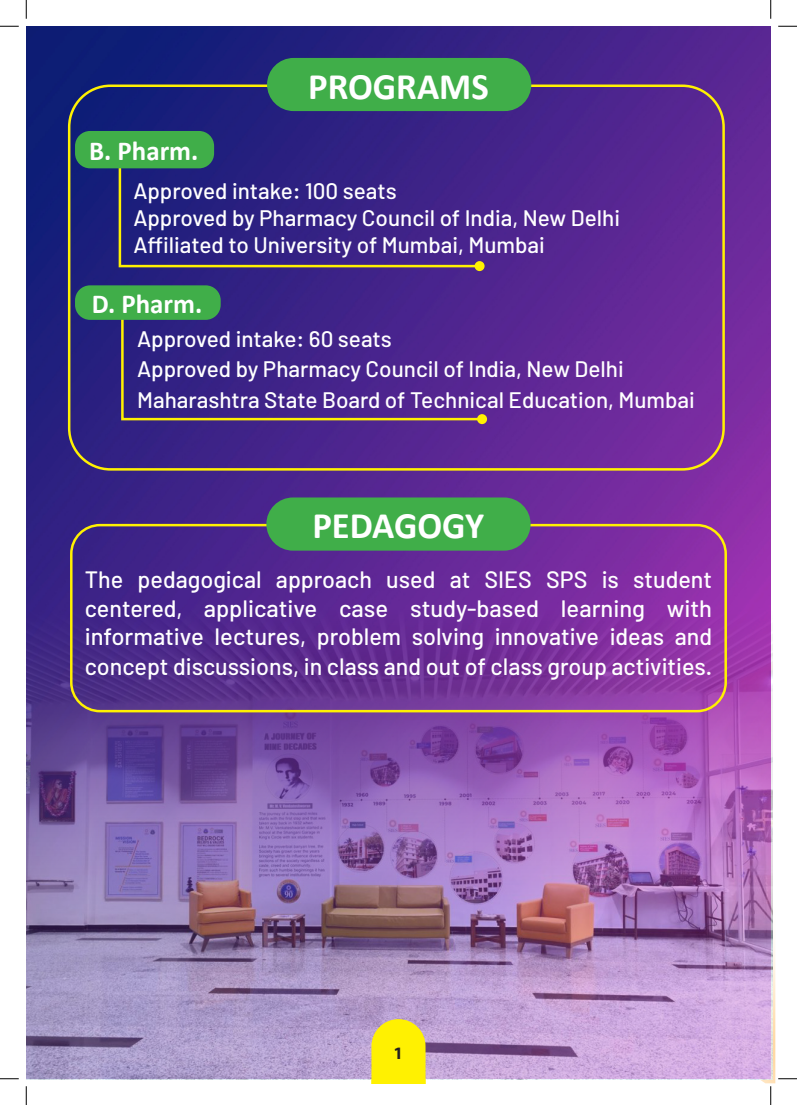
<style>
.page{position:relative;width:797px;height:1105px;background:#fff}
.page>*{position:absolute;margin:0;border:0;box-sizing:border-box;transform-origin:0 0}
.t1{font:700 37.5px "Calibri";color:#fff}
.t2{font:700 27.5px "Calibri";color:#fff}
.t3{font:500 23.75px/29px "Barlow";color:#fff;text-align:justify}
.t4{font:500 22.5px "Barlow";color:#fff}
.t5{font:17.5px "Myriad Variable Concept";color:#231f20}
</style>
<div class="page">
<img style="left:761px;top:894px;width:14px;height:189px">
<img style="left:26px;top:26px;width:744px;height:542px">
<img style="left:26px;top:568px;width:746px;height:512px">
<svg style="left:371px;top:1019px;width:54px;height:64px;background:#f7e815"></svg>
<svg style="left:120px;top:301px;width:364px;height:121px;background:#462885"></svg>
<div style="left:477px;top:414px;width:10px;height:10px;background:#fff101;border-radius:50%"></div>
<div style="left:75px;top:285px;width:146px;height:35px;background:#40ae49;border-radius:15px"></div>
<svg style="left:117px;top:155px;width:365px;height:114px;background:#352580"></svg>
<div style="left:474px;top:261px;width:10px;height:10px;background:#fff101;border-radius:50%"></div>
<div style="left:75px;top:131px;width:139px;height:37px;background:#40ae49;border-radius:15px"></div>
<div style="left:70px;top:524px;width:657px;height:188px;border:2px solid #fff101;border-radius:29px"></div>
<div style="left:266px;top:497px;width:264px;height:54px;background:#40ae49;border-radius:27px"></div>
<div style="left:267px;top:58px;width:264px;height:53px;background:#40ae49;border-radius:27px"></div>
<svg style="left:0;top:25px;width:19px;height:2px"></svg>
<svg style="left:778px;top:25px;width:19px;height:2px"></svg>
<svg style="left:0;top:1078px;width:19px;height:1px"></svg>
<svg style="left:778px;top:1078px;width:19px;height:1px"></svg>
<svg style="left:25px;top:0;width:2px;height:19px"></svg>
<svg style="left:25px;top:1086px;width:2px;height:19px"></svg>
<svg style="left:770px;top:0;width:1px;height:19px"></svg>
<svg style="left:770px;top:1086px;width:1px;height:19px"></svg>
<p class="t1" style="left:308px;top:63px;width:182px">PROGRAMS</p>
<p class="t2" style="left:89px;top:133px;width:111px">B. Pharm.</p>
<p class="t4" style="left:133px;top:177px;width:265px">Approved intake: 100 seats</p>
<p class="t4" style="left:133px;top:204px;width:488px">Approved by Pharmacy Council of India, New Delhi</p>
<p class="t4" style="left:133px;top:231px;width:413px">Affiliated to University of Mumbai, Mumbai</p>
<p class="t2" style="left:92px;top:286px;width:112px">D. Pharm.</p>
<p class="t4" style="left:137px;top:324px;width:256px">Approved intake: 60 seats</p>
<p class="t4" style="left:137px;top:355px;width:488px">Approved by Pharmacy Council of India, New Delhi</p>
<p class="t4" style="left:137px;top:386px;width:559px">Maharashtra State Board of Technical Education, Mumbai</p>
<p class="t1" style="left:312px;top:502px;width:173px">PEDAGOGY</p>
<p class="t3" style="left:85px;top:565px;width:629px">The pedagogical approach used at SIES SPS is student centered, applicative case study-based learning with informative lectures, problem solving innovative ideas and concept discussions, in class and out of class group activities.</p>
<p class="t5" style="left:393px;top:1043px;width:11px">2</p>
<p class="t5" style="left:393px;top:1043px;width:11px">1</p>
</div>
